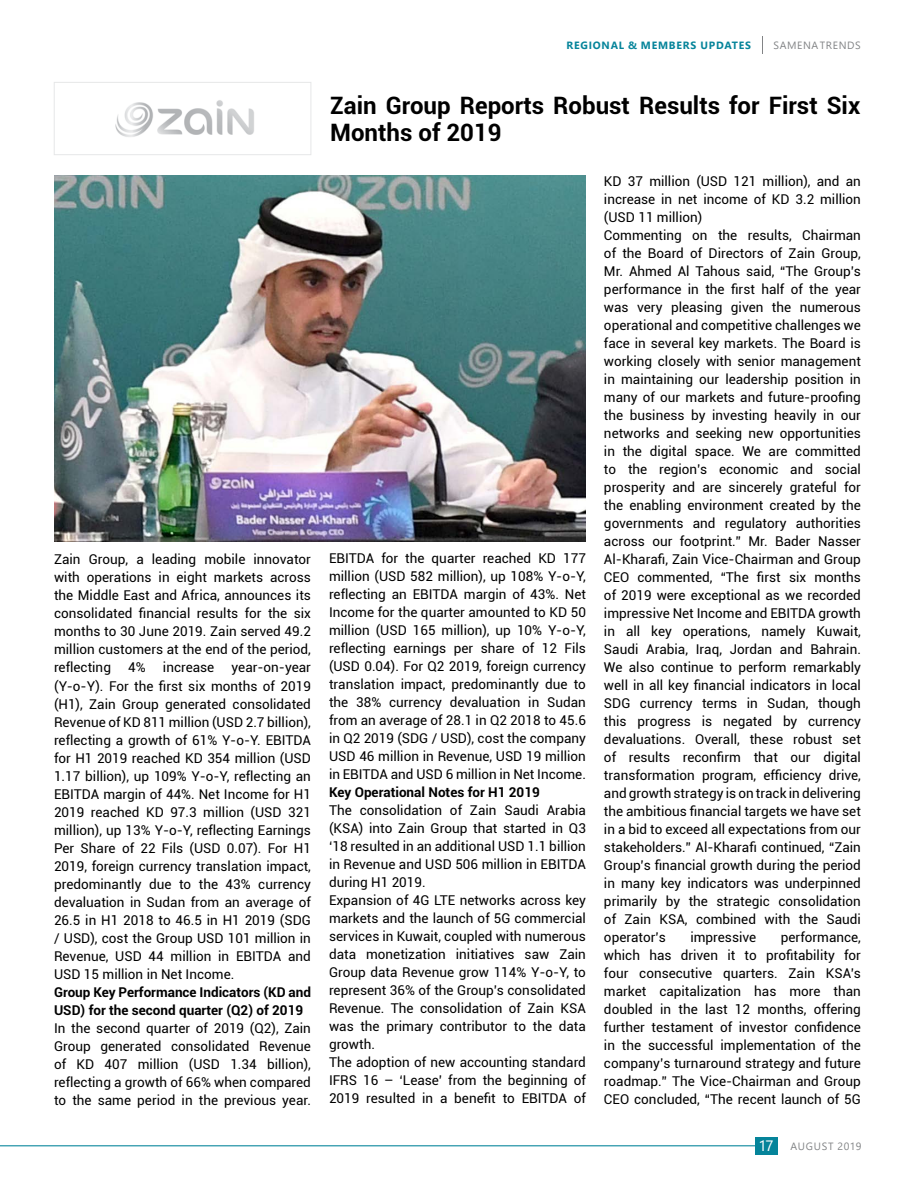
<style>
.page{position:relative;width:915px;height:1191px;background:#fff}
.page>*{position:absolute;margin:0;border:0;box-sizing:border-box;transform-origin:0 0}
.t1{font:700 24px/27px "Roboto";color:#000}
.t2{font:13.5px/18px "Roboto";color:#000;text-align:justify}
.t3{font:700 13.5px/18px "Roboto";color:#000}
.t4{font:10.5px "Segoe UI";letter-spacing:.06em;color:#828486}
.t5{font:700 10.5px "Segoe UI";letter-spacing:.075em;color:#05849a}
.s1{font-size:15px;color:#fff}
</style>
<div class="page">
<hr style="left:0;top:1145px;width:755px;height:1px;background:#05849a">
<div style="left:754px;top:1137px;width:23px;height:17px;background:#05849a"></div>
<img style="left:115px;top:100px;width:139px;height:37px">
<div style="left:54px;top:82px;width:257px;height:73px;border:1px solid #e6e7e8"></div>
<img style="left:54px;top:175px;width:531px;height:366px">
<p class="t5" style="left:566px;top:35px;width:186px">REGIONAL &amp; MEMBERS UPDATES</p>
<p class="t4" style="left:773px;top:35px;width:89px">SAMENA TRENDS</p>
<p class="t2" style="left:54px;top:550px;width:258px">Zain Group, a leading mobile innovator with operations in eight markets across the Middle East and Africa, announces its consolidated financial results for the six months to 30 June 2019. Zain served 49.2 million customers at the end of the period, reflecting</p>
<p class="t2" style="left:128px;top:658px;width:19px">4%</p>
<p class="t2" style="left:163px;top:658px;width:53px">increase</p>
<p class="t2" style="left:54px;top:658px;width:258px;text-indent:177px">year-on-year (Y-o-Y). For the first six months of 2019 (H1), Zain Group generated consolidated Revenue of KD 811 million (USD 2.7 billion), reflecting a growth of 61% Y-o-Y. EBITDA for H1 2019 reached KD 354 million (USD 1.17 billion), up 109% Y-o-Y, reflecting an EBITDA margin of 44%. Net Income for H1<br>2019 reached KD 97.3 million (USD 321 million), up 13% Y-o-Y, reflecting Earnings Per Share of 22 Fils (USD 0.07). For H1<br>2019, foreign currency translation impact, predominantly due to the 43% currency devaluation in Sudan from an average of 26.5 in H1 2018 to 46.5 in H1 2019 (SDG / USD), cost the Group USD 101 million in Revenue, USD 44 million in EBITDA and USD 15 million in Net Income.</p>
<p class="t3" style="left:54px;top:982px;width:258px">Group Key Performance Indicators (KD and<br>USD) for the second quarter (Q2) of 2019</p>
<p class="t2" style="left:54px;top:1018px;width:258px">In the second quarter of 2019 (Q2), Zain Group generated consolidated Revenue of KD 407 million (USD 1.34 billion), reflecting a growth of 66% when compared to the same period in the previous year.</p>
<h1 class="t1" style="left:330px;top:91px;width:531px">Zain Group Reports Robust Results for First Six<br>Months of 2019</h1>
<p class="t2" style="left:329px;top:549px;width:258px">EBITDA for the quarter reached KD 177 million (USD 582 million), up 108% Y-o-Y, reflecting an EBITDA margin of 43%. Net Income for the quarter amounted to KD 50 million (USD 165 million), up 10% Y-o-Y, reflecting earnings per share of 12 Fils (USD 0.04). For Q2 2019, foreign currency translation impact, predominantly due to the 38% currency devaluation in Sudan from an average of 28.1 in Q2 2018 to 45.6 in Q2 2019 (SDG / USD), cost the company USD 46 million in Revenue, USD 19 million in EBITDA and USD 6 million in Net Income.</p>
<p class="t3" style="left:329px;top:783px;width:212px">Key Operational Notes for H1 2019</p>
<p class="t2" style="left:329px;top:801px;width:258px;text-align:left">The consolidation of Zain Saudi Arabia (KSA) into Zain Group that started in Q3 ‘18 resulted in an additional USD 1.1 billion in Revenue and USD 506 million in EBITDA during H1 2019.<br>Expansion of 4G LTE networks across key markets and the launch of 5G commercial services in Kuwait, coupled with numerous data monetization initiatives saw Zain Group data Revenue grow 114% Y-o-Y, to represent 36% of the Group’s consolidated Revenue. The consolidation of Zain KSA was the primary contributor to the data growth.<br>The adoption of new accounting standard IFRS 16 – ‘Lease’ from the beginning of 2019 resulted in a benefit to EBITDA of</p>
<p class="t2" style="left:603px;top:172px;width:258px;text-align:left">KD 37 million (USD 121 million), and an increase in net income of KD 3.2 million (USD 11 million)<br>Commenting on the results, Chairman of the Board of Directors of Zain Group, Mr. Ahmed Al Tahous said, “The Group’s performance in the first half of the year was very pleasing given the numerous operational and competitive challenges we face in several key markets. The Board is working closely with senior management in maintaining our leadership position in many of our markets and future-proofing the business by investing heavily in our networks and seeking new opportunities in the digital space. We are committed to the region’s economic and social prosperity and are sincerely grateful for the enabling environment created by the governments and regulatory authorities across our footprint.” Mr. Bader Nasser Al-Kharafi, Zain Vice-Chairman and Group CEO commented, “The first six months of 2019 were exceptional as we recorded impressive Net Income and EBITDA growth in all key operations, namely Kuwait, Saudi Arabia, Iraq, Jordan and Bahrain.<br>We also continue to perform remarkably well in all key financial indicators in local SDG currency terms in Sudan, though this progress is negated by currency devaluations. Overall, these robust set of results reconfirm that our digital transformation program, efficiency drive, and growth strategy is on track in delivering the ambitious financial targets we have set in a bid to exceed all expectations from our stakeholders.” Al-Kharafi continued, “Zain Group’s financial growth during the period in many key indicators was underpinned primarily by the strategic consolidation of Zain KSA, combined with the Saudi operator’s</p>
<p class="t2" style="left:603px;top:928px;width:258px;text-indent:177px">performance, which has driven it to profitability for four consecutive quarters. Zain KSA’s market capitalization has more than doubled in the last 12 months, offering further testament of investor confidence in the successful implementation of the company’s turnaround strategy and future roadmap.” The Vice-Chairman and Group CEO concluded, “The recent launch of 5G</p>
<p class="t2" style="left:690px;top:928px;width:67px">impressive</p>
<p class="t4" style="left:758px;top:1136px;width:105px"><span class="s1">17</span> AUGUST 2019</p>
</div>
